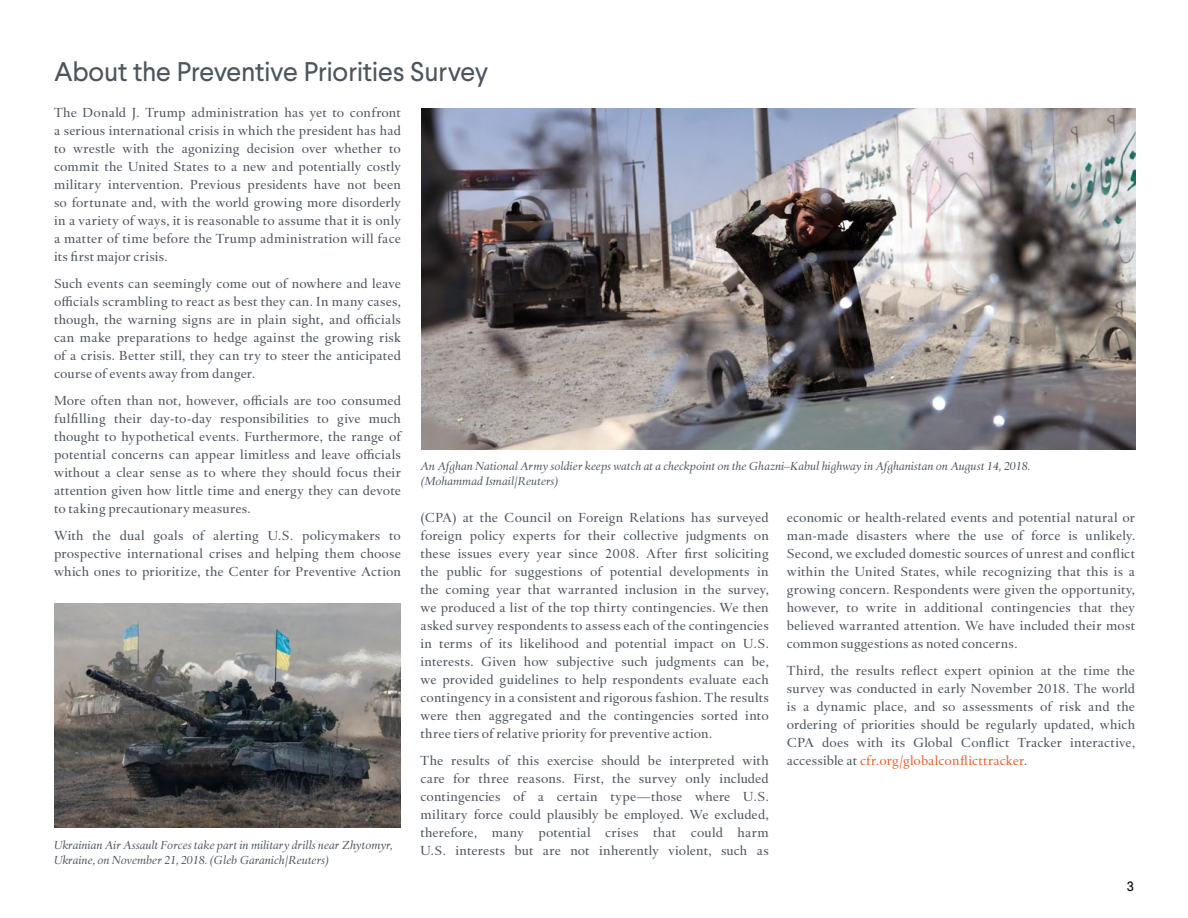
<style>
.page{position:relative;width:1188px;height:918px;background:#fff}
.page>*{position:absolute;margin:0;border:0;box-sizing:border-box;transform-origin:0 0}
.t1{font:27px "Larsseit";letter-spacing:-.015em;color:#4c545e}
.t2{font:13.5px/18px "Haarlemmer MT Pro";letter-spacing:.01em;color:#4b535d;text-align:justify}
.t3{font:13.5px "Larsseit";color:#000}
.t4{font:italic 12px/15px "Haarlemmer MT Pro";color:#4c545e}
.s1{color:#f15e29}
</style>
<div class="page">
<img style="left:421px;top:108px;width:714px;height:342px">
<img style="left:54px;top:603px;width:347px;height:225px">
<h1 class="t1" style="left:54px;top:55px;width:436px">About the Preventive Priorities Survey</h1>
<p class="t2" style="left:54px;top:104px;width:349px">The Donald J. Trump administration has yet to confront a serious international crisis in which the president has had to wrestle with the agonizing decision over whether to commit the United States to a new and potentially costly military intervention. Previous presidents have not been so fortunate and, with the world growing more disorderly in a variety of ways, it is reasonable to assume that it is only a matter of time before the Trump administration will face its first major crisis.</p>
<p class="t2" style="left:54px;top:275px;width:349px">Such events can seemingly come out of nowhere and leave officials scrambling to react as best they can. In many cases, though, the warning signs are in plain sight, and officials can make preparations to hedge against the growing risk of a crisis. Better still, they can try to steer the anticipated course of events away from danger.</p>
<p class="t2" style="left:54px;top:392px;width:349px">More often than not, however, officials are too consumed fulfilling their day-to-day responsibilities to give much thought to hypothetical events. Furthermore, the range of potential concerns can appear limitless and leave officials without a clear sense as to where they should focus their attention given how little time and energy they can devote to taking precautionary measures.</p>
<p class="t2" style="left:54px;top:527px;width:348px">With the dual goals of alerting U.S. policymakers to prospective international crises and helping them choose which ones to prioritize, the Center for Preventive Action</p>
<p class="t4" style="left:54px;top:838px;width:340px">Ukrainian Air Assault Forces take part in military drills near Zhytomyr,<br>Ukraine, on November 21, 2018. (Gleb Garanich/Reuters)</p>
<p class="t4" style="left:421px;top:459px;width:611px">An Afghan National Army soldier keeps watch at a checkpoint on the Ghazni–Kabul highway in Afghanistan on August 14, 2018. (Mohammad Ismail/Reuters)</p>
<p class="t2" style="left:420px;top:509px;width:350px">(CPA) at the Council on Foreign Relations has surveyed foreign policy experts for their collective judgments on these issues every year since 2008. After first soliciting the public for suggestions of potential developments in the coming year that warranted inclusion in the survey, we produced a list of the top thirty contingencies. We then asked survey respondents to assess each of the contingencies in terms of its likelihood and potential impact on U.S. interests. Given how subjective such judgments can be, we provided guidelines to help respondents evaluate each contingency in a consistent and rigorous fashion. The results were then aggregated and the contingencies sorted into three tiers of relative priority for preventive action.</p>
<p class="t2" style="left:420px;top:752px;width:350px">The results of this exercise should be interpreted with care for three reasons. First, the survey only included contingencies of a certain type—those where U.S. military force could plausibly be employed. We excluded, therefore, many potential crises that could harm U.S. interests but are not inherently violent, such as</p>
<p class="t2" style="left:787px;top:509px;width:350px">economic or health-related events and potential natural or man-made disasters where the use of force is unlikely.<br>Second, we excluded domestic sources of unrest and conflict within the United States, while recognizing that this is a growing concern. Respondents were given the opportunity, however, to write in additional contingencies that they believed warranted attention. We have included their most common suggestions as noted concerns.</p>
<p class="t2" style="left:787px;top:662px;width:350px">Third, the results reflect expert opinion at the time the survey was conducted in early November 2018. The world is a dynamic place, and so assessments of risk and the ordering of priorities should be regularly updated, which CPA does with its Global Conflict Tracker interactive, accessible at <span class="s1">cfr.org/globalconflicttracker</span>.</p>
<p class="t3" style="left:1127px;top:878px;width:9px">3</p>
</div>
